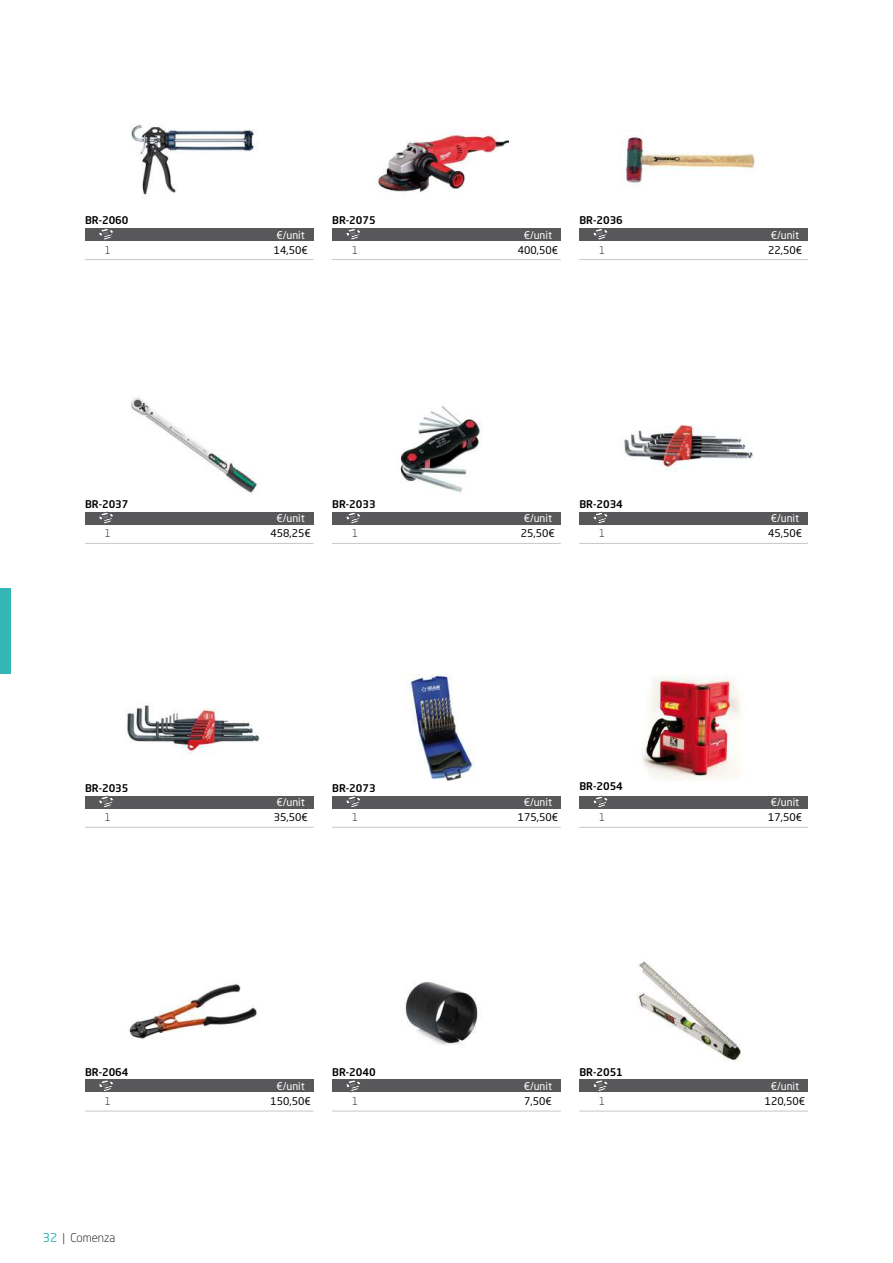
<style>
.page{position:relative;width:893px;height:1263px;background:#fff}
.page>*{position:absolute;margin:0;border:0;box-sizing:border-box;transform-origin:0 0}
.t1{font:300 12px "Neo Sans Std";color:#000}
.t2{font:500 10.5px "Neo Sans Std";color:#000}
.t3{font:10.5px "Neo Sans Std";color:#000}
.t4{font:10.5px "Neo Sans Std";color:#fff}
.t5{font:300 10.5px "Neo Sans Std";color:#000}
.s1{font-weight:400;color:#35b5b3}
</style>
<div class="page">
<div style="left:0;top:589px;width:11px;height:85px;background:#35b5b3"></div>
<div style="left:85px;top:228px;width:229px;height:13px;background:#58585a"></div>
<img style="left:130px;top:124px;width:127px;height:71px">
<hr style="left:85px;top:259px;width:229px;height:1px;background:#c6c7c8">
<svg style="left:99px;top:227px;width:14px;height:13px"></svg>
<div style="left:332px;top:228px;width:229px;height:13px;background:#58585a"></div>
<img style="left:372px;top:129px;width:137px;height:63px">
<hr style="left:332px;top:259px;width:229px;height:1px;background:#c6c7c8">
<svg style="left:346px;top:227px;width:14px;height:13px"></svg>
<div style="left:579px;top:228px;width:229px;height:13px;background:#58585a"></div>
<img style="left:619px;top:135px;width:137px;height:51px">
<hr style="left:579px;top:259px;width:229px;height:1px;background:#c6c7c8">
<svg style="left:593px;top:227px;width:15px;height:13px"></svg>
<div style="left:85px;top:512px;width:229px;height:13px;background:#58585a"></div>
<img style="left:131px;top:396px;width:127px;height:99px">
<hr style="left:85px;top:543px;width:229px;height:1px;background:#c6c7c8">
<svg style="left:99px;top:511px;width:14px;height:13px"></svg>
<div style="left:332px;top:512px;width:229px;height:13px;background:#58585a"></div>
<img style="left:400px;top:406px;width:80px;height:87px">
<hr style="left:332px;top:543px;width:229px;height:1px;background:#c6c7c8">
<svg style="left:346px;top:511px;width:14px;height:13px"></svg>
<div style="left:579px;top:512px;width:229px;height:13px;background:#58585a"></div>
<img style="left:623px;top:424px;width:130px;height:48px">
<hr style="left:579px;top:543px;width:229px;height:1px;background:#c6c7c8">
<svg style="left:593px;top:511px;width:15px;height:13px"></svg>
<div style="left:85px;top:796px;width:229px;height:12px;background:#58585a"></div>
<img style="left:127px;top:705px;width:133px;height:50px">
<hr style="left:85px;top:827px;width:229px;height:1px;background:#c6c7c8">
<svg style="left:97px;top:795px;width:18px;height:14px"></svg>
<div style="left:332px;top:796px;width:229px;height:12px;background:#58585a"></div>
<div style="left:579px;top:796px;width:229px;height:12px;background:#58585a"></div>
<img style="left:407px;top:674px;width:69px;height:106px">
<hr style="left:332px;top:827px;width:229px;height:1px;background:#c6c7c8">
<hr style="left:579px;top:827px;width:229px;height:1px;background:#c6c7c8">
<svg style="left:344px;top:795px;width:19px;height:14px"></svg>
<svg style="left:592px;top:795px;width:18px;height:14px"></svg>
<hr style="left:85px;top:1111px;width:229px;height:1px;background:#c6c7c8">
<div style="left:85px;top:1079px;width:229px;height:13px;background:#58585a"></div>
<img style="left:129px;top:984px;width:129px;height:55px">
<svg style="left:99px;top:1080px;width:14px;height:13px"></svg>
<div style="left:579px;top:1079px;width:229px;height:13px;background:#58585a"></div>
<img style="left:637px;top:961px;width:104px;height:100px">
<hr style="left:579px;top:1111px;width:229px;height:1px;background:#c6c7c8">
<svg style="left:593px;top:1080px;width:15px;height:13px"></svg>
<div style="left:332px;top:1079px;width:229px;height:13px;background:#58585a"></div>
<img style="left:405px;top:981px;width:73px;height:64px">
<hr style="left:332px;top:1111px;width:229px;height:1px;background:#c6c7c8">
<svg style="left:346px;top:1080px;width:14px;height:13px"></svg>
<img style="left:642px;top:674px;width:98px;height:106px">
<p class="t2" style="left:85px;top:214px;width:45px">BR-2060</p>
<p class="t2" style="left:332px;top:214px;width:45px">BR-2075</p>
<p class="t2" style="left:579px;top:214px;width:45px">BR-2036</p>
<p class="t4" style="left:277px;top:228px;width:30px">€/unit</p>
<p class="t4" style="left:524px;top:228px;width:30px">€/unit</p>
<p class="t4" style="left:771px;top:228px;width:30px">€/unit</p>
<p class="t5" style="left:105px;top:243px;width:8px">1</p>
<p class="t3" style="left:274px;top:243px;width:36px">14,50€</p>
<p class="t5" style="left:352px;top:243px;width:8px">1</p>
<p class="t3" style="left:518px;top:243px;width:42px">400,50€</p>
<p class="t5" style="left:599px;top:243px;width:8px">1</p>
<p class="t3" style="left:768px;top:243px;width:36px">22,50€</p>
<p class="t2" style="left:85px;top:498px;width:45px">BR-2037</p>
<p class="t2" style="left:332px;top:498px;width:45px">BR-2033</p>
<p class="t2" style="left:579px;top:498px;width:45px">BR-2034</p>
<p class="t4" style="left:277px;top:512px;width:30px">€/unit</p>
<p class="t4" style="left:524px;top:512px;width:30px">€/unit</p>
<p class="t4" style="left:771px;top:512px;width:30px">€/unit</p>
<p class="t5" style="left:105px;top:527px;width:8px">1</p>
<p class="t3" style="left:271px;top:527px;width:42px">458,25€</p>
<p class="t5" style="left:352px;top:527px;width:8px">1</p>
<p class="t3" style="left:521px;top:527px;width:36px">25,50€</p>
<p class="t5" style="left:599px;top:527px;width:8px">1</p>
<p class="t3" style="left:768px;top:527px;width:36px">45,50€</p>
<p class="t2" style="left:85px;top:781px;width:45px">BR-2035</p>
<p class="t2" style="left:332px;top:781px;width:45px">BR-2073</p>
<p class="t2" style="left:579px;top:780px;width:45px">BR-2054</p>
<p class="t4" style="left:277px;top:796px;width:30px">€/unit</p>
<p class="t5" style="left:105px;top:811px;width:8px">1</p>
<p class="t3" style="left:274px;top:811px;width:36px">35,50€</p>
<p class="t4" style="left:524px;top:796px;width:30px">€/unit</p>
<p class="t3" style="left:518px;top:811px;width:42px">175,50€</p>
<p class="t4" style="left:771px;top:796px;width:30px">€/unit</p>
<p class="t5" style="left:352px;top:811px;width:8px">1</p>
<p class="t5" style="left:599px;top:811px;width:8px">1</p>
<p class="t3" style="left:768px;top:811px;width:36px">17,50€</p>
<p class="t2" style="left:85px;top:1065px;width:45px">BR-2064</p>
<p class="t2" style="left:332px;top:1065px;width:45px">BR-2040</p>
<p class="t2" style="left:579px;top:1065px;width:45px">BR-2051</p>
<p class="t4" style="left:277px;top:1080px;width:30px">€/unit</p>
<p class="t4" style="left:524px;top:1080px;width:30px">€/unit</p>
<p class="t4" style="left:771px;top:1080px;width:30px">€/unit</p>
<p class="t5" style="left:105px;top:1095px;width:8px">1</p>
<p class="t3" style="left:271px;top:1095px;width:42px">150,50€</p>
<p class="t5" style="left:352px;top:1095px;width:8px">1</p>
<p class="t3" style="left:524px;top:1095px;width:29px">7,50€</p>
<p class="t5" style="left:599px;top:1095px;width:8px">1</p>
<p class="t3" style="left:765px;top:1095px;width:42px">120,50€</p>
<p class="t1" style="left:43px;top:1230px;width:74px"><span class="s1">32</span> | Comenza</p>
</div>
